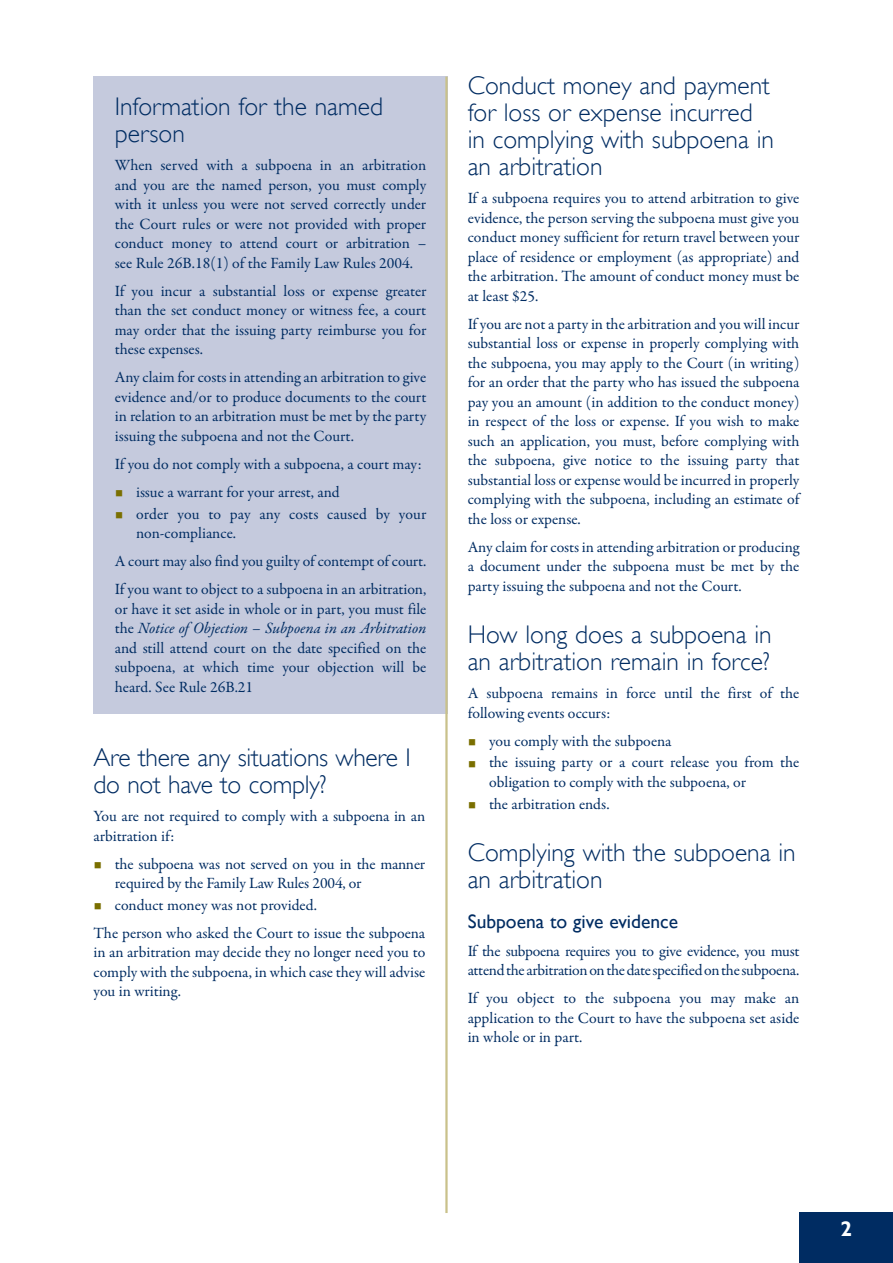
<style>
.page{position:relative;width:893px;height:1263px;background:#fff}
.page>*{position:absolute;margin:0;border:0;box-sizing:border-box;transform-origin:0 0}
.t1{font:300 25.5px/27px "Gill Sans";color:#002c62}
.t2{font:700 21px "Gill Sans";color:#fff}
.t3{font:19.5px "Gill Sans";color:#002c62}
.t4{font:15.75px/19.5px "Garamond Premr Pro";letter-spacing:-.005em;color:#002c62;text-align:justify}
.s1{font-style:italic}
</style>
<div class="page">
<div style="left:799px;top:1212px;width:94px;height:51px;background:#002c62"></div>
<div style="left:94px;top:77px;width:354px;height:637px;background:#c5cadd"></div>
<hr style="left:445px;top:77px;width:3px;height:1136px;background:#c9c18a">
<h2 class="t1" style="left:115px;top:93px;width:270px">Information for the named person</h2>
<p class="t4" style="left:115px;top:156px;width:313px">When served with a subpoena in an arbitration and you are the named person, you must comply with it unless you were not served correctly under the Court rules or were not provided with proper conduct money to attend court or arbitration – see Rule 26B.18(1) of the Family Law Rules 2004.</p>
<p class="t4" style="left:115px;top:282px;width:313px">If you incur a substantial loss or expense greater than the set conduct money or witness fee, a court may order that the issuing party reimburse you for these expenses.</p>
<p class="t4" style="left:115px;top:368px;width:313px">Any claim for costs in attending an arbitration to give evidence and/or to produce documents to the court in relation to an arbitration must be met by the party issuing the subpoena and not the Court.</p>
<p class="t4" style="left:115px;top:455px;width:308px">If you do not comply with a subpoena, a court may:</p>
<p class="t4" style="left:136px;top:483px;width:205px">issue a warrant for your arrest, and</p>
<p class="t4" style="left:136px;top:504px;width:292px">order you to pay any costs caused by your non-compliance.</p>
<p class="t4" style="left:115px;top:552px;width:313px">A court may also find you guilty of contempt of court.</p>
<p class="t4" style="left:115px;top:580px;width:313px">If you want to object to a subpoena in an arbitration, or have it set aside in whole or in part, you must file the <span class="s1">Notice of Objection – Subpoena in an Arbitration </span>and still attend court on the date specified on the subpoena, at which time your objection will be heard. See Rule 26B.21</p>
<h2 class="t1" style="left:94px;top:744px;width:319px">Are there any situations where I do not have to comply?</h2>
<p class="t4" style="left:94px;top:807px;width:333px">You are not required to comply with a subpoena in an arbitration if:</p>
<p class="t4" style="left:115px;top:854px;width:312px">the subpoena was not served on you in the manner required by the Family Law Rules 2004, or</p>
<p class="t4" style="left:115px;top:895px;width:204px">conduct money was not provided.</p>
<p class="t4" style="left:94px;top:923px;width:333px">The person who asked the Court to issue the subpoena in an arbitration may decide they no longer need you to comply with the subpoena, in which case they will advise you in writing.</p>
<h2 class="t1" style="left:468px;top:72px;width:308px">Conduct money and payment for loss or expense incurred in complying with subpoena in an arbitration</h2>
<p class="t4" style="left:468px;top:189px;width:333px">If a subpoena requires you to attend arbitration to give evidence, the person serving the subpoena must give you conduct money sufficient for return travel between your place of residence or employment (as appropriate) and the arbitration. The amount of conduct money must be at least $25.</p>
<p class="t4" style="left:468px;top:314px;width:333px">If you are not a party in the arbitration and you will incur substantial loss or expense in properly complying with the subpoena, you may apply to the Court (in writing) for an order that the party who has issued the subpoena pay you an amount (in addition to the conduct money) in respect of the loss or expense. If you wish to make such an application, you must, before complying with the subpoena, give notice to the issuing party that substantial loss or expense would be incurred in properly complying with the subpoena, including an estimate of the loss or expense.</p>
<p class="t4" style="left:468px;top:537px;width:333px">Any claim for costs in attending arbitration or producing a document under the subpoena must be met by the party issuing the subpoena and not the Court.</p>
<h2 class="t1" style="left:468px;top:621px;width:305px">How long does a subpoena in an arbitration remain in force?</h2>
<p class="t4" style="left:468px;top:684px;width:333px">A subpoena remains in force until the first of the following events occurs:</p>
<p class="t4" style="left:489px;top:731px;width:184px">you comply with the subpoena</p>
<p class="t4" style="left:489px;top:753px;width:312px">the issuing party or a court release you from the obligation to comply with the subpoena, or</p>
<p class="t4" style="left:489px;top:794px;width:122px">the arbitration ends.</p>
<h2 class="t1" style="left:468px;top:839px;width:329px">Complying with the subpoena in an arbitration</h2>
<h3 class="t3" style="left:468px;top:910px;width:212px">Subpoena to give evidence</h3>
<p class="t4" style="left:468px;top:941px;width:333px">If the subpoena requires you to give evidence, you must attend the arbitration on the date specified on the subpoena.</p>
<p class="t4" style="left:468px;top:989px;width:333px">If you object to the subpoena you may make an application to the Court to have the subpoena set aside in whole or in part.</p>
<p class="t2" style="left:840px;top:1216px;width:13px">2</p>
</div>
